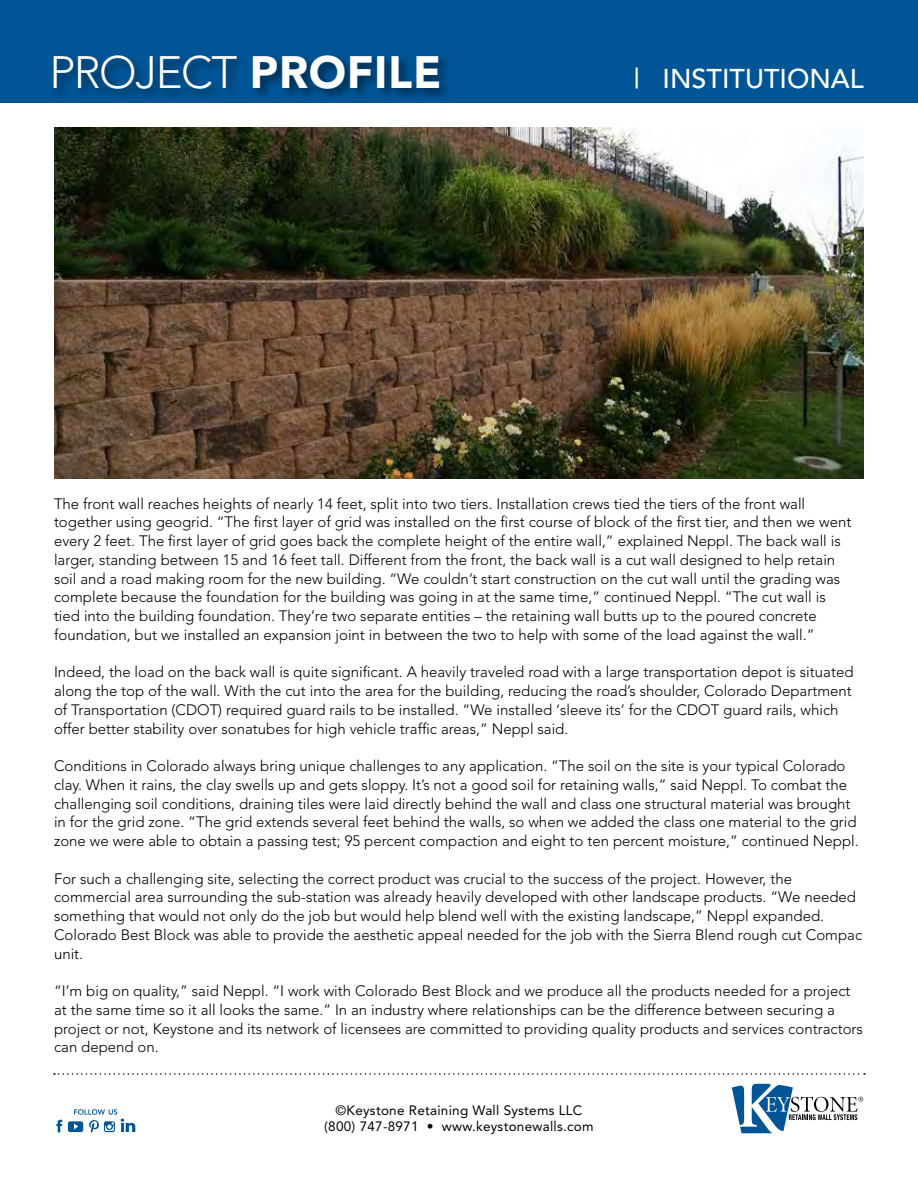
<style>
.page{position:relative;width:918px;height:1188px;background:#fff}
.page>*{position:absolute;margin:0;border:0;box-sizing:border-box;transform-origin:0 0}
.t1{font:300 45px "Avenir";letter-spacing:-.03em;color:#fff}
.t2{font:500 27px "Avenir";color:#fff}
.t3{font:300 15px/18.8px "Avenir";color:#000}
.t4{font:13.5px/16.2px "Avenir";letter-spacing:.02em;color:#000;text-align:center}
.s1{font-weight:900}
</style>
<div class="page">
<div style="left:0;top:0;width:918px;height:103px;background:#005596"></div>
<div style="left:51px;top:52px;width:401px;height:50px;background:#000;opacity:.5"></div>
<img style="left:54px;top:127px;width:810px;height:351px">
<svg style="left:54px;top:1073px;width:811px;height:60px"></svg>
<h1 class="t1" style="left:50px;top:46px;width:393px">PROJECT <span class="s1">PROFILE</span></h1>
<h2 class="t2" style="left:634px;top:63px;width:232px">| INSTITUTIONAL</h2>
<p class="t3" style="left:54px;top:494px;width:799px">The front wall reaches heights of nearly 14 feet, split into two tiers. Installation crews tied the tiers of the front wall together using geogrid. “The first layer of grid was installed on the first course of block of the first tier, and then we went every 2 feet. The first layer of grid goes back the complete height of the entire wall,” explained Neppl. The back wall is larger, standing between 15 and 16 feet tall. Different from the front, the back wall is a cut wall designed to help retain soil and a road making room for the new building. “We couldn’t start construction on the cut wall until the grading was complete because the foundation for the building was going in at the same time,” continued Neppl. “The cut wall is tied into the building foundation. They’re two separate entities – the retaining wall butts up to the poured concrete foundation, but we installed an expansion joint in between the two to help with some of the load against the wall.”</p>
<p class="t3" style="left:54px;top:663px;width:801px">Indeed, the load on the back wall is quite significant. A heavily traveled road with a large transportation depot is situated along the top of the wall. With the cut into the area for the building, reducing the road’s shoulder, Colorado Department of Transportation (CDOT) required guard rails to be installed. “We installed ‘sleeve its’ for the CDOT guard rails, which offer better stability over sonatubes for high vehicle traffic areas,” Neppl said.</p>
<p class="t3" style="left:54px;top:757px;width:806px">Conditions in Colorado always bring unique challenges to any application. “The soil on the site is your typical Colorado clay. When it rains, the clay swells up and gets sloppy. It’s not a good soil for retaining walls,” said Neppl. To combat the challenging soil conditions, draining tiles were laid directly behind the wall and class one structural material was brought in for the grid zone. “The grid extends several feet behind the walls, so when we added the class one material to the grid zone we were able to obtain a passing test; 95 percent compaction and eight to ten percent moisture,” continued Neppl.</p>
<p class="t3" style="left:54px;top:869px;width:810px">For such a challenging site, selecting the correct product was crucial to the success of the project. However, the commercial area surrounding the sub-station was already heavily developed with other landscape products. “We needed something that would not only do the job but would help blend well with the existing landscape,” Neppl expanded.<br>Colorado Best Block was able to provide the aesthetic appeal needed for the job with the Sierra Blend rough cut Compac unit.</p>
<p class="t3" style="left:54px;top:982px;width:810px">“I’m big on quality,” said Neppl. “I work with Colorado Best Block and we produce all the products needed for a project at the same time so it all looks the same.” In an industry where relationships can be the difference between securing a project or not, Keystone and its network of licensees are committed to providing quality products and services contractors can depend on.</p>
<p class="t4" style="left:324px;top:1102px;width:271px">©Keystone Retaining Wall Systems LLC (800) 747-8971 • www.keystonewalls.com</p>
</div>
